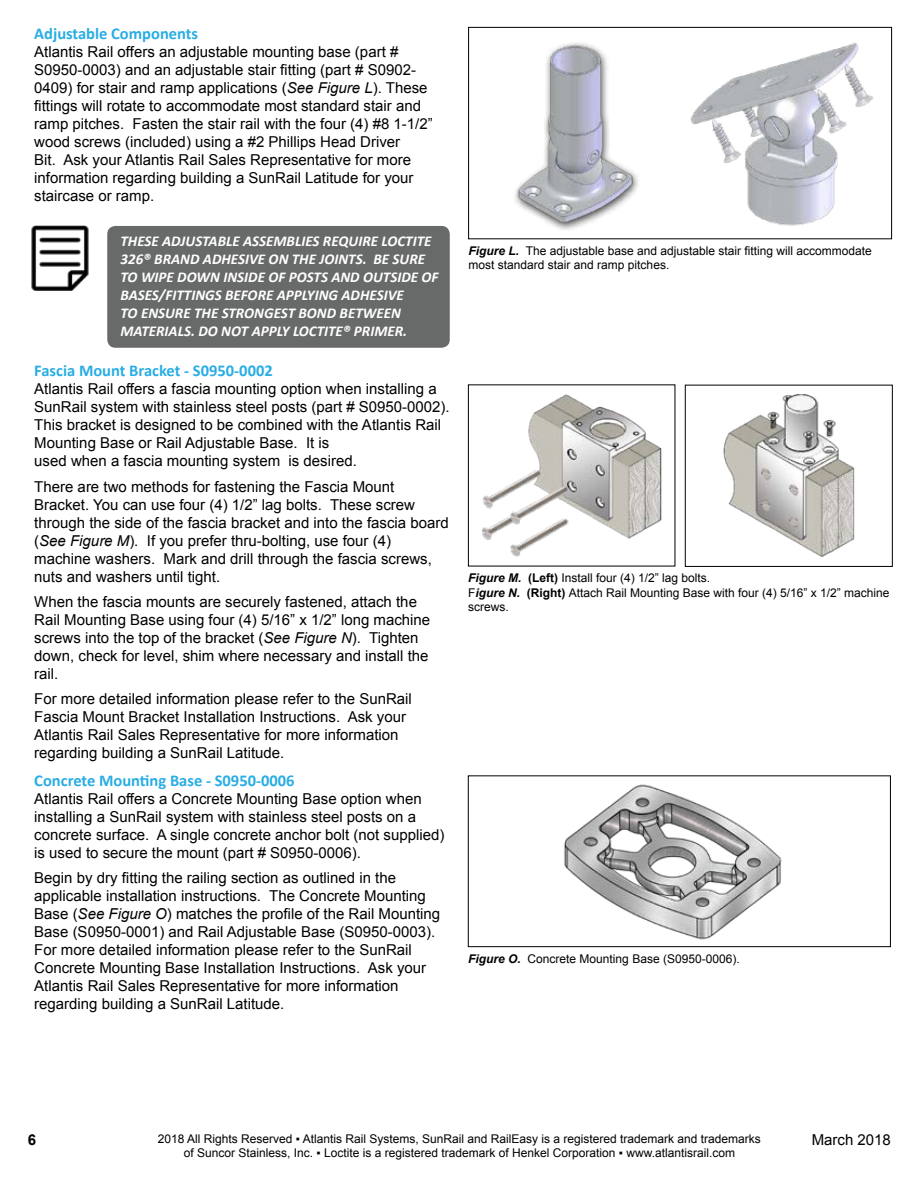
<style>
.page{position:relative;width:918px;height:1188px;background:#fff}
.page>*{position:absolute;margin:0;border:0;box-sizing:border-box;transform-origin:0 0}
.t1{font:700 16.5px "Calibri";color:#29ade4}
.t2{font:15px/18px "Arial";color:#000}
.t3{font:italic 700 15px/18px "Calibri";color:#fff}
.t4{font:700 15px "Arial";color:#000}
.t5{font:12px/14.4px "Arial";color:#000}
.s1{font-style:italic}
.s2{font-weight:700;font-style:italic}
.s3{font-weight:700}
</style>
<div class="page">
<div style="left:468px;top:27px;width:424px;height:212px;border:1px solid #000"></div>
<img style="left:690px;top:42px;width:184px;height:184px">
<img style="left:515px;top:43px;width:123px;height:187px">
<img style="left:482px;top:394px;width:180px;height:163px">
<img style="left:723px;top:394px;width:132px;height:163px">
<div style="left:685px;top:385px;width:207px;height:182px;border:1px solid #000"></div>
<img style="left:564px;top:784px;width:218px;height:156px">
<div style="left:468px;top:775px;width:423px;height:172px;border:1px solid #000"></div>
<div style="left:107px;top:226px;width:343px;height:122px;background:#686969;border-radius:8px"></div>
<img style="left:31px;top:226px;width:58px;height:65px">
<p class="t1" style="left:34px;top:23px;width:165px">Adjustable Components</p>
<p class="t2" style="left:34px;top:43px;width:400px">Atlantis Rail offers an adjustable mounting base (part # S0950-0003) and an adjustable stair fitting (part # S0902- 0409) for stair and ramp applications (<span class="s1">See Figure L</span>). These fittings will rotate to accommodate most standard stair and ramp pitches. Fasten the stair rail with the four (4) #8 1-1/2” wood screws (included) using a #2 Phillips Head Driver<br>Bit. Ask your Atlantis Rail Sales Representative for more information regarding building a SunRail Latitude for your staircase or ramp.</p>
<p class="t3" style="left:120px;top:232px;width:319px">THESE ADJUSTABLE ASSEMBLIES REQUIRE LOCTITE 326® BRAND ADHESIVE ON THE JOINTS. BE SURE TO WIPE DOWN INSIDE OF POSTS AND OUTSIDE OF BASES/FITTINGS BEFORE APPLYING ADHESIVE<br>TO ENSURE THE STRONGEST BOND BETWEEN MATERIALS. DO NOT APPLY LOCTITE® PRIMER.</p>
<p class="t1" style="left:34px;top:360px;width:240px">Fascia Mount Bracket - S0950-0002</p>
<p class="t2" style="left:34px;top:380px;width:417px">Atlantis Rail offers a fascia mounting option when installing a SunRail system with stainless steel posts (part # S0950-0002).<br>This bracket is designed to be combined with the Atlantis Rail Mounting Base or Rail Adjustable Base. It is<br>used when a fascia mounting system is desired.</p>
<p class="t2" style="left:34px;top:477px;width:416px">There are two methods for fastening the Fascia Mount Bracket. You can use four (4) 1/2” lag bolts. These screw through the side of the fascia bracket and into the fascia board (<span class="s1">See Figure M</span>). If you prefer thru-bolting, use four (4) machine washers. Mark and drill through the fascia screws, nuts and washers until tight.</p>
<p class="t2" style="left:34px;top:593px;width:397px">When the fascia mounts are securely fastened, attach the Rail Mounting Base using four (4) 5/16” x 1/2” long machine screws into the top of the bracket (<span class="s1">See Figure N</span>). Tighten down, check for level, shim where necessary and install the rail.</p>
<p class="t2" style="left:34px;top:690px;width:379px">For more detailed information please refer to the SunRail Fascia Mount Bracket Installation Instructions. Ask your Atlantis Rail Sales Representative for more information regarding building a SunRail Latitude.</p>
<p class="t1" style="left:34px;top:770px;width:262px">Concrete Mounting Base - S0950-0006</p>
<p class="t2" style="left:34px;top:789px;width:412px">Atlantis Rail offers a Concrete Mounting Base option when installing a SunRail system with stainless steel posts on a concrete surface. A single concrete anchor bolt (not supplied) is used to secure the mount (part # S0950-0006).</p>
<p class="t2" style="left:34px;top:869px;width:408px">Begin by dry fitting the railing section as outlined in the applicable installation instructions. The Concrete Mounting Base (<span class="s1">See Figure O</span>) matches the profile of the Rail Mounting Base (S0950-0001) and Rail Adjustable Base (S0950-0003).<br>For more detailed information please refer to the SunRail Concrete Mounting Base Installation Instructions. Ask your Atlantis Rail Sales Representative for more information regarding building a SunRail Latitude.</p>
<p class="t5" style="left:469px;top:243px;width:405px"><span class="s2">Figure L.</span> The adjustable base and adjustable stair fitting will accommodate most standard stair and ramp pitches.</p>
<p class="t5" style="left:468px;top:571px;width:423px"><span class="s2">Figure M.</span> <span class="s3">(Left)</span> Install four (4) 1/2” lag bolts.<br>F<span class="s2">igure N.</span> <span class="s3">(Right)</span> Attach Rail Mounting Base with four (4) 5/16” x 1/2” machine screws.</p>
<p class="t5" style="left:468px;top:951px;width:273px"><span class="s2">Figure O.</span> Concrete Mounting Base (S0950-0006).</p>
<p class="t5" style="left:158px;top:1132px;width:605px;text-align:center">2018 All Rights Reserved ▪ Atlantis Rail Systems, SunRail and RailEasy is a registered trademark and trademarks of Suncor Stainless, Inc. ▪ Loctite is a registered trademark of Henkel Corporation ▪ www.atlantisrail.com</p>
<p class="t4" style="left:28px;top:1130px;width:10px">6</p>
<p class="t2" style="left:812px;top:1131px;width:81px">March 2018</p>
</div>
